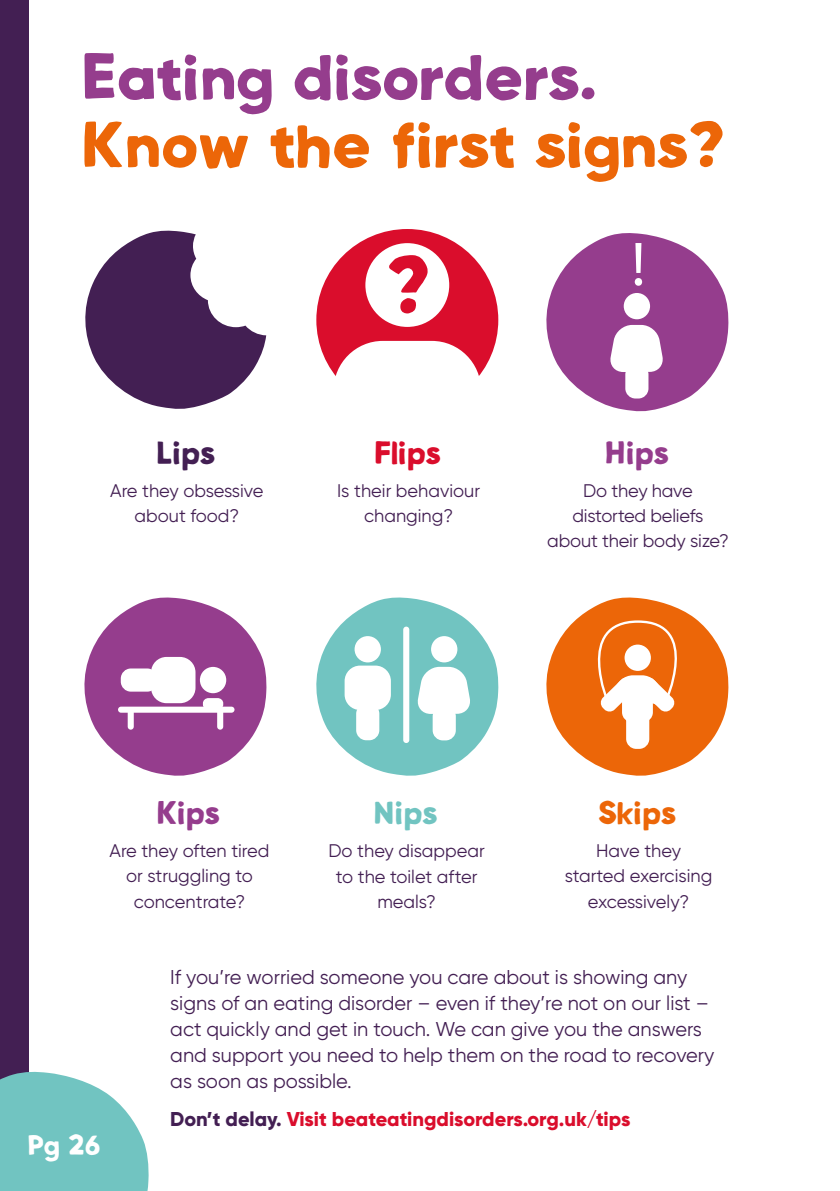
<style>
.page{position:relative;width:840px;height:1191px;background:#fff}
.page>*{position:absolute;margin:0;border:0;box-sizing:border-box;transform-origin:0 0}
.t1{font:67.8px "Beat Display";color:#da0d2c}
.t2{font:62.4px "Myriad Pro";color:#fff}
.t3{font:53.6px "Beat Display";color:#ec6608;scale:1.05 1}
.t4{font:53.6px "Beat Display";color:#953d8d;scale:1.05 1}
.t5{font:27px "Beat Display";color:#953d8d}
.t6{font:27px "Beat Display";color:#da0d2c}
.t7{font:27px "Beat Display";color:#ec6608}
.t8{font:27px "Beat Display";color:#431f53}
.t9{font:27px "Beat Display";color:#71c4c1}
.t10{font:24px "Beat Display";color:#fff}
.t11{font:20px/26px "Gilroy";color:#431f53}
.t12{font:800 20px "Gilroy";color:#da0d2c}
.t13{font:18.2px/25.2px "Gilroy";color:#431f53;text-align:center}
.s1{color:#431f53}
</style>
<div class="page">
<div style="left:0;top:0;width:28px;height:1191px;background:#431f53"></div>
<div style="left:316px;top:229px;width:182px;height:182px;background:#da0d2c;border-radius:50%"></div>
<div style="left:365px;top:243px;width:84px;height:84px;background:#fff;border-radius:50%"></div>
<div style="left:333px;top:341px;width:147px;height:141px;background:#fff;border-radius:49px"></div>
<svg style="left:84px;top:597px;width:183px;height:179px"></svg>
<div style="left:118px;top:706px;width:116px;height:6px;background:#fff;border-radius:3px"></div>
<div style="left:128px;top:709px;width:6px;height:20px;background:#fff;border-radius:3px"></div>
<div style="left:217px;top:709px;width:6px;height:20px;background:#fff;border-radius:3px"></div>
<div style="left:200px;top:667px;width:26px;height:26px;background:#fff;border-radius:50%"></div>
<div style="left:151px;top:657px;width:44px;height:46px;background:#fff;border-radius:15px"></div>
<div style="left:121px;top:668px;width:36px;height:23px;background:#fff;border-radius:10px"></div>
<div style="left:203px;top:698px;width:20px;height:11px;background:#fff;border-radius:5px"></div>
<svg style="left:316px;top:597px;width:182px;height:179px"></svg>
<div style="left:356px;top:703px;width:23px;height:37px;background:#fff;border-radius:10px"></div>
<div style="left:432px;top:706px;width:23px;height:34px;background:#fff;border-radius:10px"></div>
<svg style="left:546px;top:597px;width:182px;height:179px"></svg>
<div style="left:629px;top:688px;width:23px;height:34px;background:#fff;border-radius:10px"></div>
<svg style="left:546px;top:233px;width:182px;height:179px"></svg>
<div style="left:625px;top:364px;width:23px;height:34px;background:#fff;border-radius:10px"></div>
<svg style="left:85px;top:230px;width:181px;height:179px"></svg>
<svg style="left:0;top:1071px;width:149px;height:120px"></svg>
<h3 class="t4" style="left:84px;top:34px;width:491px">Eating disorders.</h3>
<h3 class="t3" style="left:84px;top:102px;width:612px">Know the first signs?</h3>
<h3 class="t8" style="left:158px;top:430px;width:59px">Lips</h3>
<p class="t13" style="left:110px;top:477px;width:155px">Are they obsessive about food?</p>
<h1 class="t1" style="left:388px;top:231px;width:46px">?</h1>
<h3 class="t6" style="left:375px;top:430px;width:67px">Flips</h3>
<p class="t13" style="left:337px;top:478px;width:144px">Is their behaviour changing?</p>
<h2 class="t2" style="left:631px;top:226px;width:16px">!</h2>
<h3 class="t5" style="left:606px;top:430px;width:64px">Hips</h3>
<p class="t13" style="left:547px;top:477px;width:183px">Do they have distorted beliefs about their body size?</p>
<h3 class="t5" style="left:158px;top:791px;width:64px">Kips</h3>
<p class="t13" style="left:109px;top:838px;width:161px">Are they often tired or struggling to concentrate?</p>
<h3 class="t9" style="left:375px;top:791px;width:64px">Nips</h3>
<p class="t13" style="left:328px;top:838px;width:158px">Do they disappear to the toilet after meals?</p>
<h3 class="t7" style="left:599px;top:791px;width:78px">Skips</h3>
<p class="t13" style="left:564px;top:838px;width:149px">Have they started exercising excessively?</p>
<h3 class="t10" style="left:29px;top:1125px;width:74px">Pg 26</h3>
<p class="t11" style="left:170px;top:964px;width:545px">If you’re worried someone you care about is showing any signs of an eating disorder – even if they’re not on our list – act quickly and get in touch. We can give you the answers and support you need to help them on the road to recovery as soon as possible.</p>
<p class="t12" style="left:170px;top:1106px;width:461px"><span class="s1">Don’t delay.</span> Visit beateatingdisorders.org.uk/tips</p>
</div>
